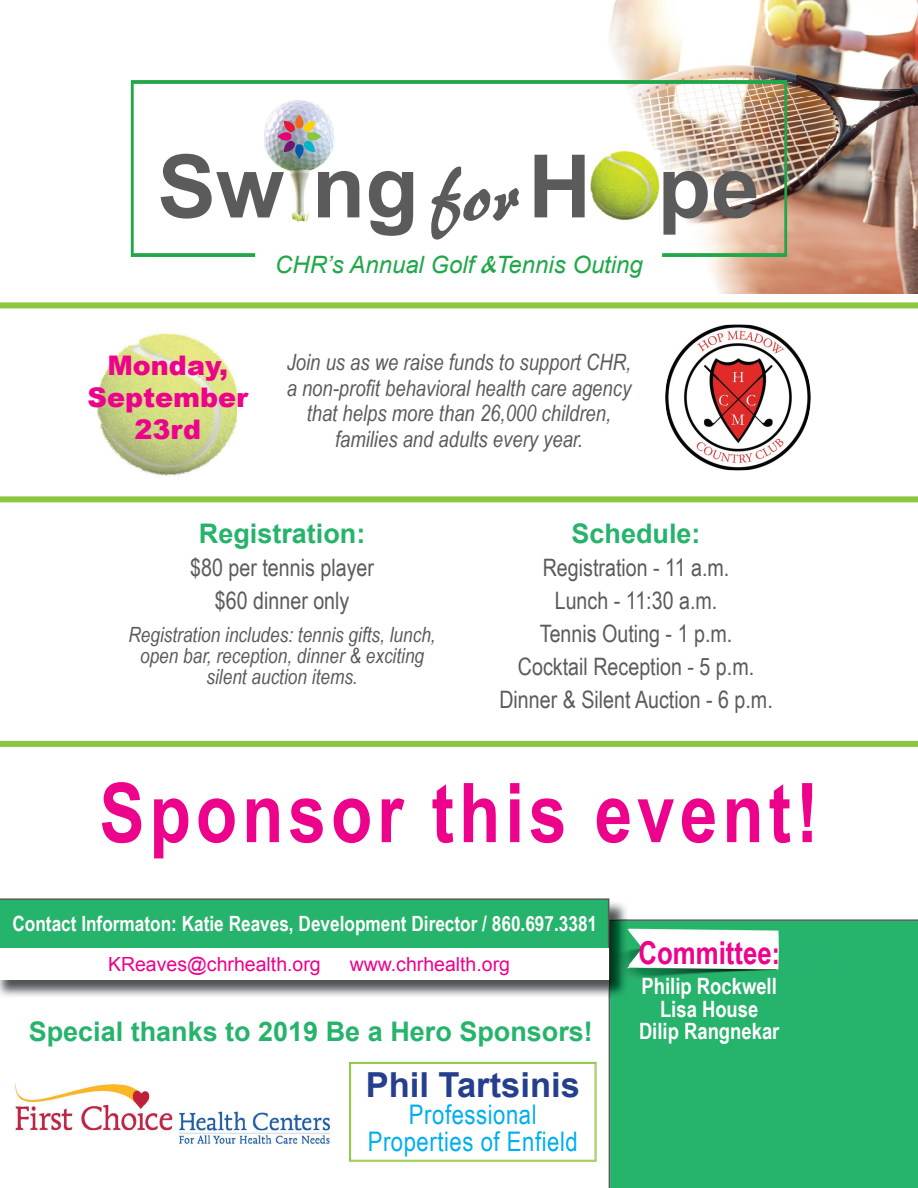
<style>
.page{position:relative;width:918px;height:1188px;background:#fff}
.page>*{position:absolute;margin:0;border:0;box-sizing:border-box;transform-origin:0 0}
.t1{font:700 87.6px "Arial";color:#5a5b5a}
.t2{font:700 82.5px "Arial Narrow";letter-spacing:.06em;color:#ed028c}
.t3{font:700 34.5px "Arial";color:#253f8e}
.t4{font:700 31.5px "Arial Narrow";color:#ed028c}
.t5{font:700 27px "Arial";color:#26b36b}
.t6{font:27px/27px "Arial Narrow";letter-spacing:.02em;color:#00aeef;text-align:center}
.t7{font:900 27px/32.4px "Arial";color:#ed028c;text-align:center}
.t8{font:24px/33px "Arial Narrow";color:#5a5b5b;text-align:center}
.t9{font:italic 23.85px "Arial";color:#21a749}
.t10{font:italic 22.5px/25.5px "Arial Narrow";color:#5a5b5b;text-align:center}
.t11{font:700 22.5px/22.5px "Arial Narrow";color:#fff;text-align:center}
.t12{font:italic 21px/21px "Arial Narrow";color:#5a5b5b;text-align:center}
.t13{font:700 21px "Arial Narrow";color:#fff}
.t14{font:19.5px "Arial";color:#ed028c}
.s1{font-family:"ARBERKLEY";font-weight:400;font-size:76.35px}
.s2{font-family:"ARBERKLEY";font-style:normal}
.s3{font-size:30px}
</style>
<div class="page">
<img style="left:609px;top:0;width:309px;height:294px">
<img style="left:15px;top:1084px;width:316px;height:61px">
<svg style="left:349px;top:1062px;width:248px;height:100px"></svg>
<div style="left:350px;top:1063px;width:245px;height:97px;border:1px solid #8bc63e"></div>
<svg style="left:609px;top:919px;width:309px;height:269px;background:#35b674"></svg>
<img style="left:0;top:901px;width:627px;height:97px">
<img style="left:609px;top:919px;width:19px;height:79px">
<div style="left:0;top:898px;width:609px;height:50px;background:#26b36b"></div>
<div style="left:0;top:948px;width:609px;height:32px;background:#fff"></div>
<div style="left:0;top:496px;width:918px;height:6px;background:#8bc63e"></div>
<div style="left:0;top:741px;width:918px;height:6px;background:#8bc63e"></div>
<div style="left:0;top:302px;width:918px;height:6px;background:#8bc63e"></div>
<svg style="left:131px;top:80px;width:656px;height:177px"></svg>
<img style="left:264px;top:95px;width:72px;height:127px">
<img style="left:589px;top:151px;width:71px;height:71px">
<svg style="left:276px;top:113px;width:50px;height:45px;background:#aaa3a9"></svg>
<svg style="left:321px;top:178px;width:5px;height:5px"></svg>
<img style="left:665px;top:325px;width:146px;height:145px">
<img style="left:98px;top:332px;width:139px;height:144px">
<h1 class="t1" style="left:157px;top:128px;width:604px">Sw ng<span class="s1">for</span>H pe</h1>
<p class="t9" style="left:275px;top:249px;width:369px">CHR’s Annual Golf <span class="s2">&amp;</span>Tennis Outing</p>
<p class="t7" style="left:88px;top:348px;width:162px">Monday,<br>September<br>23rd</p>
<p class="t10" style="left:287px;top:349px;width:346px">Join us as we raise funds to support CHR, a non-profit behavioral health care agency that helps more than 26,000 children, families and adults every year.</p>
<p class="t5" style="left:199px;top:515px;width:168px">Registration:</p>
<p class="t8" style="left:190px;top:550px;width:185px">$80 per tennis player $60 dinner only</p>
<p class="t12" style="left:129px;top:623px;width:309px">Registration includes: tennis gifts, lunch, open bar, reception, dinner &amp; exciting silent auction items.</p>
<p class="t5" style="left:572px;top:515px;width:131px">Schedule:</p>
<p class="t8" style="left:499px;top:550px;width:275px">Registration - 11 a.m.<br>Lunch - 11:30 a.m.<br>Tennis Outing - 1 p.m.<br>Cocktail Reception - 5 p.m.<br>Dinner &amp; Silent Auction - 6 p.m.</p>
<h2 class="t2" style="left:99px;top:751px;width:721px">Sponsor this event!</h2>
<p class="t13" style="left:12px;top:908px;width:586px">Contact Informaton: Katie Reaves, Development Director / 860.697.3381</p>
<p class="t14" style="left:108px;top:951px;width:214px">KReaves@chrhealth.org</p>
<p class="t14" style="left:350px;top:951px;width:162px">www.chrhealth.org</p>
<p class="t5" style="left:29px;top:1013px;width:566px">Special thanks to 2019 Be a Hero Sponsors!</p>
<h3 class="t3" style="left:366px;top:1062px;width:216px">Phil Tartsinis</h3>
<p class="t6" style="left:368px;top:1100px;width:212px">Professional<br>Properties of Enfield</p>
<h3 class="t4" style="left:638px;top:930px;width:143px">Committee<span class="s3">:</span></h3>
<p class="t11" style="left:639px;top:974px;width:142px">Philip Rockwell<br>Lisa House<br>Dilip Rangnekar</p>
</div>
